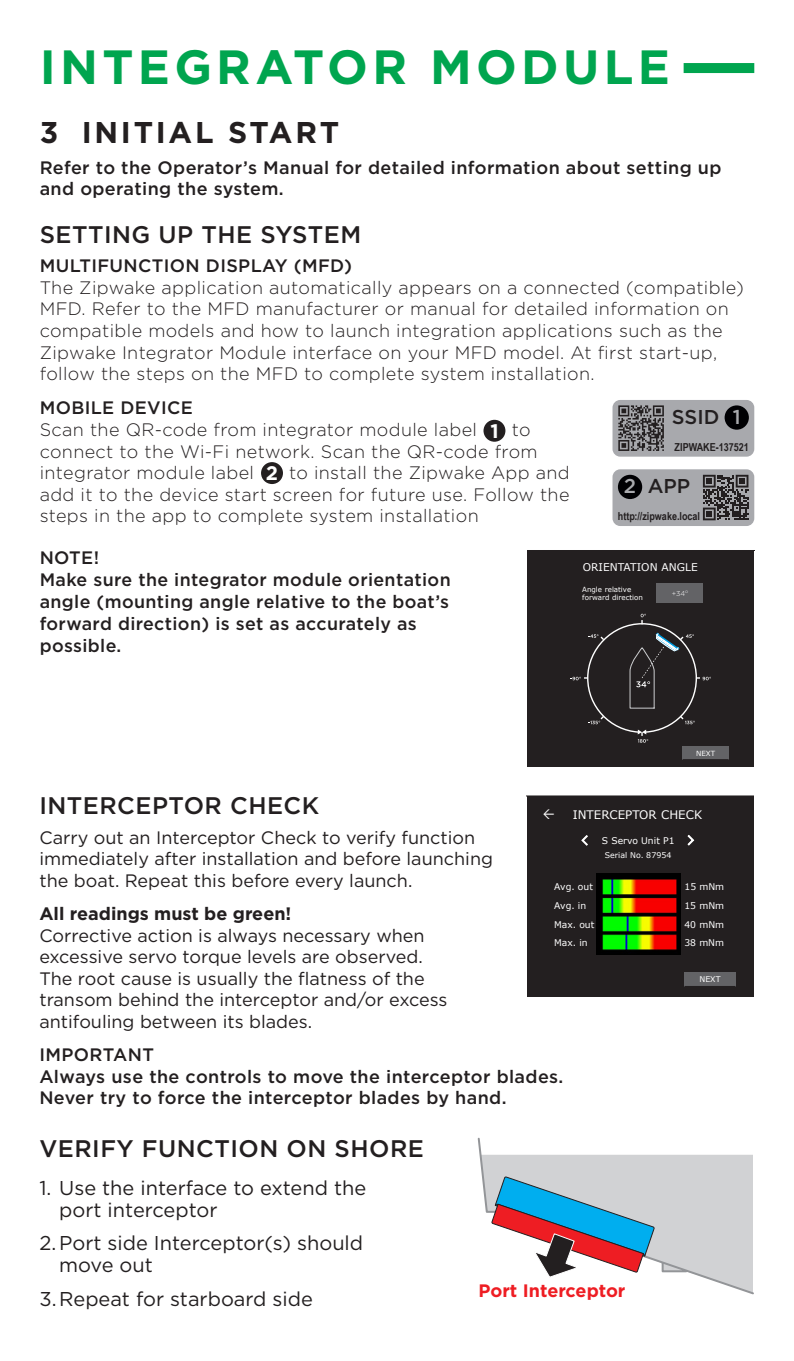
<style>
.page{position:relative;width:794px;height:1361px;background:#fff}
.page>*{position:absolute;margin:0;border:0;box-sizing:border-box;transform-origin:0 0}
.Cover_Heading{font:700 48px "Gotham";letter-spacing:.09em;color:#00a54f}
.Heading{font:700 30px "Gotham";letter-spacing:.09em;color:#231f20}
.Sub_Heading{font:500 24px "Gotham";letter-spacing:.02em;color:#231f20}
.t1{font:20px/22px "Gotham";color:#231f20}
.t2{font:500 20px "Gotham";color:#231f20}
.Heading-2{font:700 19.6px "Gotham";color:#fff}
.Sub_Heading_Inside{font:300 18px/21.6px "Gotham";letter-spacing:.02em;color:#231f20}
.Sub_Heading_Inside-2{font:500 18px/22px "Gotham";letter-spacing:.02em;color:#231f20}
.Sub_Heading_Inside-3{font:18px/21.6px "Gotham";color:#231f20}
.Sub_Heading_Inside-4{font:700 18px "Gotham";color:#ee1d23}
.t3{font:11.8px "Verdana";color:#fff}
.t4{font:700 11px "Arial Narrow";color:#231f20}
.t5{font:10.6px "Verdana";color:#fff}
.t6{font:9.2px "Verdana";color:#fff}
.t7{font:7.8px "Verdana";letter-spacing:.005em;color:#fff}
.t8{font:7px/8.6px "Verdana";color:#fff}
.t9{font:300 7px "Gotham";color:#fff}
.s1{color:#a8a9ad}
.s2{font-weight:700}
</style>
<div class="page">
<svg style="left:480px;top:1154px;width:273px;height:139px"></svg>
<div style="left:683px;top:63px;width:71px;height:10px;background:#00a54f"></div>
<div style="left:482px;top:419px;width:24px;height:24px;background:#231f20;border-radius:50%"></div>
<div style="left:481px;top:418px;width:26px;height:26px;border:2px solid #fff;border-radius:50%"></div>
<div style="left:260px;top:461px;width:24px;height:24px;background:#231f20;border-radius:50%"></div>
<div style="left:259px;top:460px;width:26px;height:26px;border:2px solid #fff;border-radius:50%"></div>
<div style="left:612px;top:400px;width:142px;height:57px;background:#a8a9ad;border-radius:8px"></div>
<div style="left:724px;top:405px;width:25px;height:25px;background:#000003;border-radius:50%"></div>
<svg style="left:618px;top:405px;width:46px;height:46px"></svg>
<div style="left:612px;top:469px;width:142px;height:57px;background:#a8a9ad;border-radius:8px"></div>
<div style="left:618px;top:475px;width:24px;height:24px;background:#000003;border-radius:50%"></div>
<svg style="left:703px;top:475px;width:45px;height:45px"></svg>
<div style="left:527px;top:550px;width:227px;height:216px;background:#231f20"></div>
<div style="left:548px;top:550px;width:24px;height:33px;background:#231f20"></div>
<div style="left:572px;top:550px;width:136px;height:33px;background:#231f20"></div>
<div style="left:708px;top:550px;width:25px;height:33px;background:#231f20"></div>
<div style="left:578px;top:583px;width:79px;height:21px;background:#231f20"></div>
<div style="left:657px;top:583px;width:46px;height:21px;background:#636366"></div>
<div style="left:578px;top:604px;width:79px;height:13px;background:#231f20"></div>
<div style="left:657px;top:604px;width:46px;height:13px;background:#231f20"></div>
<hr style="left:657px;top:603px;width:46px;height:1px;background:#231f20">
<div style="left:604px;top:746px;width:78px;height:14px;background:#231f20"></div>
<div style="left:682px;top:746px;width:46px;height:14px;background:#636366"></div>
<hr style="left:682px;top:759px;width:46px;height:1px;background:#231f20">
<svg style="left:570px;top:614px;width:141px;height:129px;background:#2d2a2b"></svg>
<div style="left:527px;top:795px;width:226px;height:201px;background:#231f20"></div>
<div style="left:535px;top:796px;width:27px;height:36px;background:#231f20"></div>
<div style="left:562px;top:796px;width:151px;height:36px;background:#231f20"></div>
<div style="left:713px;top:796px;width:28px;height:36px;background:#231f20"></div>
<div style="left:582px;top:832px;width:112px;height:15px;background:#231f20"></div>
<div style="left:582px;top:847px;width:112px;height:15px;background:#231f20"></div>
<img style="left:596px;top:873px;width:84px;height:81px">
<div style="left:576px;top:829px;width:22px;height:23px;border:1px solid #231f20"></div>
<div style="left:677px;top:829px;width:22px;height:23px;border:1px solid #231f20"></div>
<div style="left:597px;top:972px;width:87px;height:14px;background:#231f20"></div>
<div style="left:684px;top:972px;width:51px;height:14px;background:#636366"></div>
<hr style="left:684px;top:986px;width:51px;height:1px;background:#231f20">
<p class="Cover_Heading" style="left:40px;top:35px;width:632px">INTEGRATOR MODULE</p>
<p class="Heading" style="left:40px;top:113px;width:301px">3 INITIAL START</p>
<p class="Sub_Heading_Inside-2" style="left:40px;top:156px;width:683px">Refer to the Operator’s Manual for detailed information about setting up and operating the system.</p>
<p class="Sub_Heading" style="left:40px;top:218px;width:323px">SETTING UP THE SYSTEM</p>
<p class="Sub_Heading_Inside-2" style="left:40px;top:255px;width:314px">MULTIFUNCTION DISPLAY (MFD)</p>
<p class="Sub_Heading_Inside" style="left:40px;top:276px;width:705px">The Zipwake application automatically appears on a connected (compatible)<br>MFD. Refer to the MFD manufacturer or manual for detailed information on compatible models and how to launch integration applications such as the Zipwake Integrator Module interface on your MFD model. At first start-up,</p>
<p class="Sub_Heading_Inside" style="left:40px;top:363px;width:556px">follow the steps on the MFD to complete system installation.</p>
<p class="Sub_Heading_Inside-2" style="left:40px;top:397px;width:155px">MOBILE DEVICE</p>
<p class="Sub_Heading_Inside" style="left:40px;top:418px;width:439px">Scan the QR-code from integrator module label</p>
<p class="t2" style="left:671px;top:404px;width:70px">SSID <span class="s1">1</span></p>
<p class="Heading-2" style="left:490px;top:418px;width:10px">1</p>
<p class="Sub_Heading_Inside" style="left:40px;top:418px;width:499px;text-indent:472px">to connect to the Wi-Fi network. Scan the QR-code from integrator module label</p>
<p class="t4" style="left:674px;top:439px;width:76px">ZIPWAKE-137521</p>
<p class="Heading-2" style="left:266px;top:460px;width:14px">2</p>
<p class="Sub_Heading_Inside" style="left:40px;top:461px;width:531px;text-align:justify;text-indent:249px">to install the Zipwake App and add it to the device start screen for future use. Follow the steps in the app to complete system installation</p>
<p class="t2" style="left:624px;top:473px;width:68px"><span class="s1">2</span> APP</p>
<p class="t4" style="left:618px;top:508px;width:84px">http://zipwake.local</p>
<p class="Sub_Heading_Inside-2" style="left:40px;top:546px;width:412px">NOTE!<br>Make sure the integrator module orientation angle (mounting angle relative to the boat’s forward direction) is set as accurately as possible.</p>
<p class="t5" style="left:583px;top:560px;width:116px">ORIENTATION ANGLE</p>
<p class="t8" style="left:582px;top:585px;width:62px">Angle relative forward direction</p>
<p class="t9" style="left:671px;top:589px;width:18px">+34<sup>o</sup></p>
<p class="t8" style="left:696px;top:749px;width:21px">NEXT</p>
<p class="Sub_Heading" style="left:39px;top:790px;width:281px">INTERCEPTOR CHECK</p>
<p class="t3" style="left:573px;top:806px;width:131px">INTERCEPTOR CHECK</p>
<p class="t6" style="left:602px;top:834px;width:74px">S Servo Unit P1</p>
<p class="t7" style="left:605px;top:849px;width:68px">Serial No. 87954</p>
<p class="t6" style="left:554px;top:880px;width:40px">Avg. out</p>
<p class="t6" style="left:684px;top:880px;width:41px">15 mNm</p>
<p class="t6" style="left:554px;top:899px;width:34px">Avg. in</p>
<p class="t6" style="left:684px;top:899px;width:41px">15 mNm</p>
<p class="t6" style="left:554px;top:918px;width:42px">Max. out</p>
<p class="t6" style="left:684px;top:918px;width:41px">40 mNm</p>
<p class="t6" style="left:554px;top:937px;width:35px">Max. in</p>
<p class="t6" style="left:684px;top:937px;width:41px">38 mNm</p>
<p class="t7" style="left:699px;top:974px;width:23px">NEXT</p>
<p class="Sub_Heading_Inside-3" style="left:39px;top:826px;width:455px">Carry out an Interceptor Check to verify function immediately after installation and before launching the boat. Repeat this before every launch.</p>
<p class="Sub_Heading_Inside-3" style="left:39px;top:902px;width:409px"><span class="s2">All readings must be green!<br></span>Corrective action is always necessary when excessive servo torque levels are observed.<br>The root cause is usually the flatness of the transom behind the interceptor and/or excess antifouling between its blades.</p>
<p class="Sub_Heading_Inside-2" style="left:39px;top:1043px;width:525px">IMPORTANT<br>Always use the controls to move the interceptor blades.<br>Never try to force the interceptor blades by hand.</p>
<p class="Sub_Heading" style="left:39px;top:1132px;width:386px">VERIFY FUNCTION ON SHORE</p>
<p class="t1" style="left:59px;top:1176px;width:308px;text-indent:-20px">1. Use the interface to extend the port interceptor</p>
<p class="t1" style="left:59px;top:1232px;width:305px;text-indent:-20px">2.Port side Interceptor(s) should move out</p>
<p class="t1" style="left:39px;top:1287px;width:275px">3.Repeat for starboard side</p>
<p class="Sub_Heading_Inside-4" style="left:478px;top:1279px;width:148px">Port Interceptor</p>
</div>
